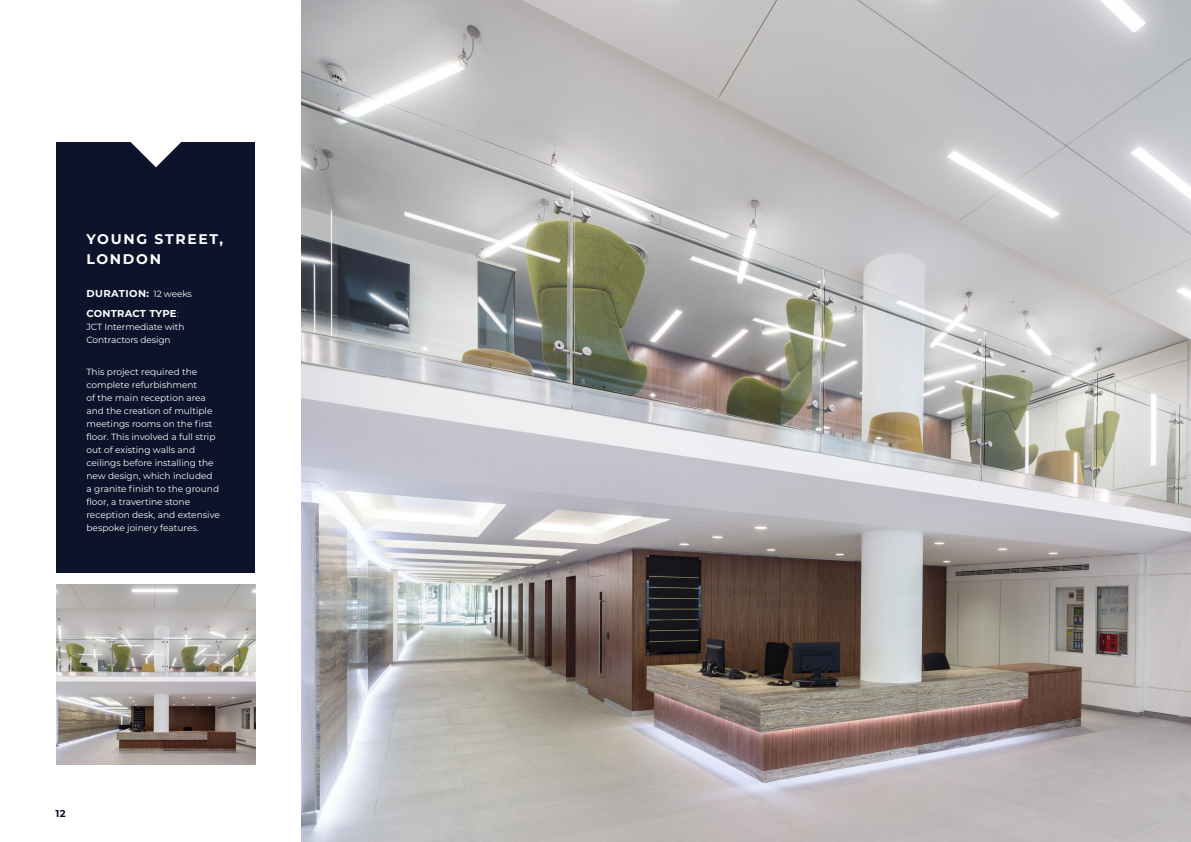
<style>
.page{position:relative;width:1191px;height:842px;background:#fff}
.page>*{position:absolute;margin:0;border:0;box-sizing:border-box;transform-origin:0 0}
.t1{font:700 14px/20px "Montserrat";letter-spacing:.135em;color:#fff}
.t2{font:700 10px/19.5px "Montserrat";letter-spacing:.115em;color:#fff}
.t3{font:700 10px "Montserrat";color:#0c132a}
.t4{font:9px/13px "Montserrat";color:#fff}
.s1{font-weight:400;font-size:9px}
.s2{font-weight:300}
</style>
<div class="page">
<div style="left:57px;top:142px;width:198px;height:431px;background:#0c132a"></div>
<svg style="left:131px;top:142px;width:50px;height:25px"></svg>
<img style="left:301px;top:0;width:890px;height:842px">
<img style="left:57px;top:585px;width:198px;height:180px">
<h1 class="t1" style="left:86px;top:229px;width:138px">YOUNG STREET,<br>LONDON</h1>
<p class="t2" style="left:86px;top:283px;width:107px">DURATION: <span class="s1">12 weeks<br></span>CONTRACT TYPE<span class="s2">:</span></p>
<p class="t4" style="left:86px;top:320px;width:100px">JCT Intermediate with<br>Contractors design</p>
<p class="t4" style="left:86px;top:365px;width:135px">This project required the complete refurbishment<br>of the main reception area and the creation of multiple meetings rooms on the first floor. This involved a full strip out of existing walls and ceilings before installing the new design, which included a granite finish to the ground floor, a travertine stone reception desk, and extensive bespoke joinery features.</p>
<p class="t3" style="left:56px;top:806px;width:12px">12</p>
</div>
